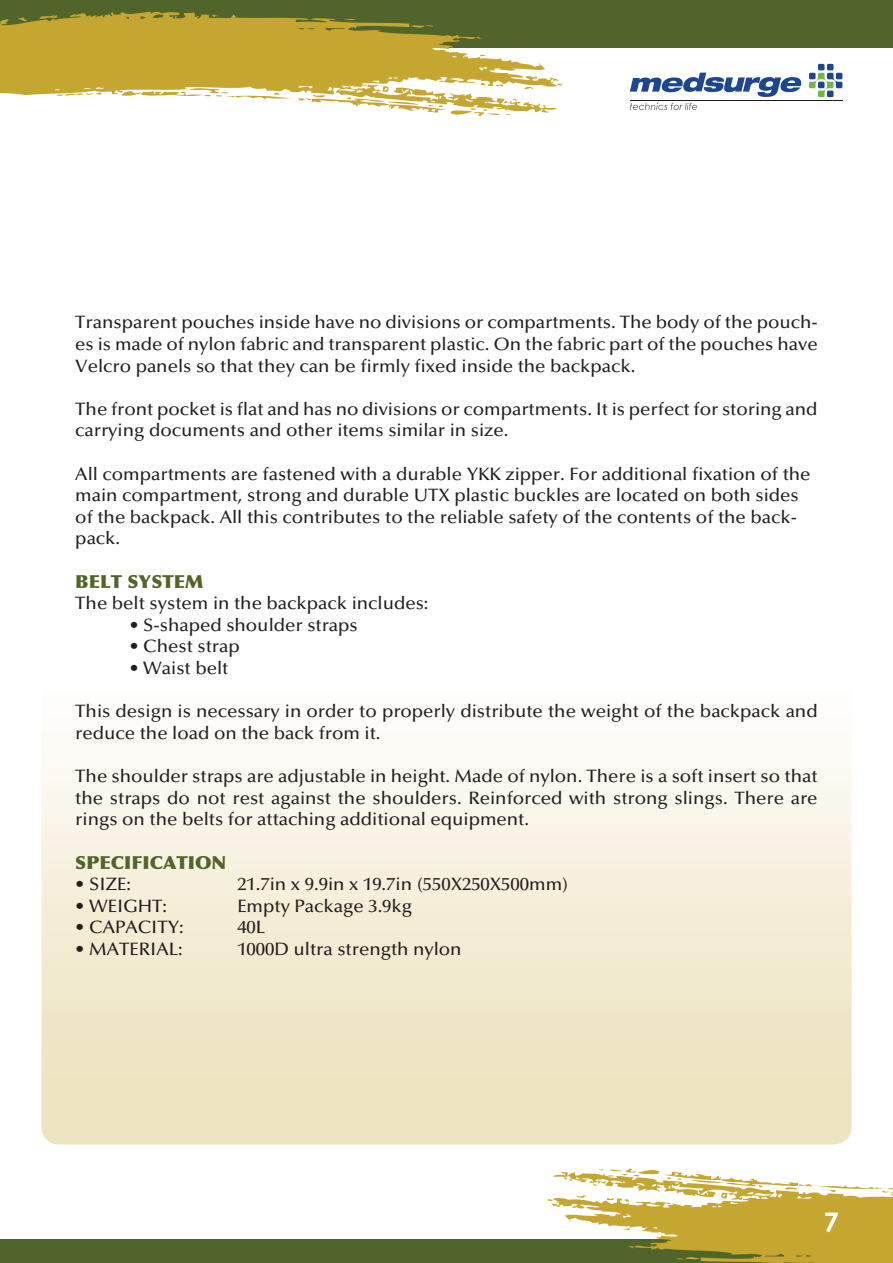
<style>
.page{position:relative;width:893px;height:1263px;background:#fff}
.page>*{position:absolute;margin:0;border:0;box-sizing:border-box;transform-origin:0 0}
.t1{font:700 27px "Century Gothic";color:#fff}
.t2{font:500 18px/21.6px "Optima LT Std";color:#231f20;scale:1.04 1}
.t3{font:900 18px "Optima LT Std";color:#51652b;scale:1.04 1}
</style>
<div class="page">
<svg style="left:41px;top:755px;width:811px;height:389px"></svg>
<div style="left:0;top:0;width:892px;height:48px;background:#51652b"></div>
<div style="left:0;top:1239px;width:892px;height:24px;background:#51652b"></div>
<svg style="left:809px;top:64px;width:33px;height:33px"></svg>
<svg style="left:630px;top:103px;width:67px;height:7px"></svg>
<svg style="left:630px;top:73px;width:171px;height:24px"></svg>
<svg style="left:0;top:11px;width:559px;height:102px;fill:#c4a630"></svg>
<svg style="left:211px;top:14px;width:7px;height:3px"></svg>
<svg style="left:410px;top:24px;width:23px;height:6px"></svg>
<svg style="left:480px;top:54px;width:6px;height:2px"></svg>
<svg style="left:121px;top:83px;width:395px;height:33px"></svg>
<svg style="left:548px;top:1168px;width:344px;height:95px"></svg>
<p class="t2" style="left:75px;top:312px;width:715px;text-align:justify">Transparent pouches inside have no divisions or compartments. The body of the pouch&shy;es is made of nylon fabric and transparent plastic. On the fabric part of the pouches have Velcro panels so that they can be firmly fixed inside the backpack.</p>
<p class="t2" style="left:75px;top:398px;width:715px">The front pocket is flat and has no divisions or compartments. It is perfect for storing and carrying documents and other items similar in size.</p>
<p class="t2" style="left:75px;top:463px;width:709px">All compartments are fastened with a durable YKK zipper. For additional fixation of the main compartment, strong and durable UTX plastic buckles are located on both sides of the backpack. All this contributes to the reliable safety of the contents of the back&shy;pack.</p>
<p class="t3" style="left:75px;top:570px;width:125px">BELT SYSTEM</p>
<p class="t2" style="left:75px;top:593px;width:341px">The belt system in the backpack includes:</p>
<p class="t2" style="left:129px;top:614px;width:221px">• S-shaped shoulder straps</p>
<p class="t2" style="left:129px;top:636px;width:108px">• Chest strap</p>
<p class="t2" style="left:129px;top:658px;width:97px">• Waist belt</p>
<p class="t2" style="left:75px;top:701px;width:715px">This design is necessary in order to properly distribute the weight of the backpack and reduce the load on the back from it.</p>
<p class="t2" style="left:75px;top:766px;width:715px;text-align:justify">The shoulder straps are adjustable in height. Made of nylon. There is a soft insert so that the straps do not rest against the shoulders. Reinforced with strong slings. There are rings on the belts for attaching additional equipment.</p>
<p class="t3" style="left:75px;top:851px;width:147px">SPECIFICATION</p>
<p class="t2" style="left:75px;top:874px;width:55px">• SIZE:</p>
<p class="t2" style="left:237px;top:874px;width:320px">21.7in x 9.9in x 19.7in (550X250X500mm)</p>
<p class="t2" style="left:75px;top:895px;width:90px">• WEIGHT:</p>
<p class="t2" style="left:237px;top:895px;width:170px">Empty Package 3.9kg</p>
<p class="t2" style="left:75px;top:917px;width:106px">• CAPACITY:</p>
<p class="t2" style="left:237px;top:917px;width:28px">40L</p>
<p class="t2" style="left:75px;top:938px;width:105px">• MATERIAL:</p>
<p class="t2" style="left:237px;top:938px;width:217px">1000D ultra strength nylon</p>
<h1 class="t1" style="left:824px;top:1202px;width:17px">7</h1>
</div>
